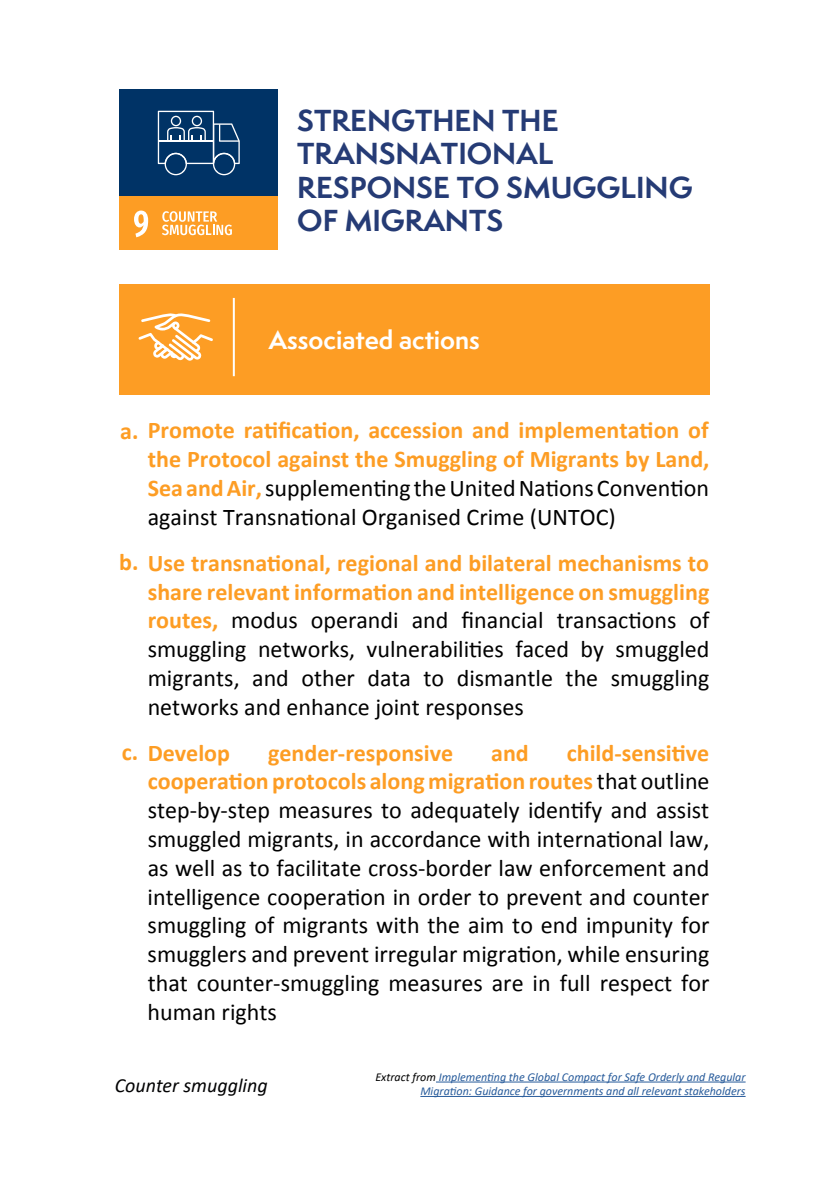
<style>
.page{position:relative;width:840px;height:1191px;background:#fff}
.page>*{position:absolute;margin:0;border:0;box-sizing:border-box;transform-origin:0 0}
.t1{font:700 28px/33.6px "Semplicita Pro";color:#253b75}
.t2{font:24px/28.8px "Calibri";color:#000;text-align:justify}
.t3{font:700 24px/28.8px "Calibri";color:#fd9d24;text-align:justify}
.t4{font:700 24px "Semplicita Pro";color:#fff}
.t5{font:italic 20px "Calibri";color:#020203}
.t6{font:italic 12px/14.4px "Calibri";color:#275b9b;text-align:right}
.s1{font-weight:400;color:#000}
.s2{font-weight:700;color:#fd9d24}
.s3{color:#000}
</style>
<div class="page">
<div style="left:119px;top:89px;width:159px;height:107px;background:#036"></div>
<div style="left:119px;top:196px;width:159px;height:54px;background:#fd9d24"></div>
<svg style="left:134px;top:210px;width:14px;height:27px"></svg>
<svg style="left:162px;top:211px;width:70px;height:24px"></svg>
<svg style="left:158px;top:111px;width:82px;height:64px"></svg>
<div style="left:119px;top:284px;width:590px;height:110px;background:#fd9d24"></div>
<svg style="left:138px;top:313px;width:75px;height:48px"></svg>
<hr style="left:233px;top:298px;width:2px;height:78px;background:#fff">
<hr style="left:436px;top:1081px;width:309px;height:1px;background:#275b9b">
<hr style="left:420px;top:1096px;width:325px;height:1px;background:#275b9b">
<p class="t1" style="left:297px;top:103px;width:396px">STRENGTHEN THE<br>TRANSNATIONAL<br>RESPONSE TO SMUGGLING<br>OF MIGRANTS</p>
<p class="t4" style="left:269px;top:322px;width:212px">Associated actions</p>
<p class="t3" style="left:148px;top:415px;width:563px;text-indent:-28px">a. Promote ratification, accession and implementation of the Protocol against the Smuggling of Migrants by Land, Sea andAir,<span class="s1">supplementing theUnitedNationsConvention against Transnational Organised Crime (UNTOC)</span></p>
<p class="t2" style="left:148px;top:547px;width:563px;text-indent:-29px"><span class="s2">b. Use transnational, regional and bilateral mechanisms to share relevant information and intelligence on smuggling routes,</span> modus operandi and financial transactions of smuggling networks, vulnerabilities faced by smuggled migrants, and other data to dismantle the smuggling networks and enhance joint responses</p>
<p class="t3" style="left:122px;top:737px;width:110px">c. Develop</p>
<p class="t3" style="left:268px;top:737px;width:186px">gender-responsive</p>
<p class="t3" style="left:491px;top:737px;width:39px">and</p>
<p class="t2" style="left:147px;top:737px;width:563px;text-indent:419px"><span class="s2">child-sensitive cooperation protocols along migration routes</span> that outline step-by-step measures to adequately identify and assist smuggled migrants, in accordance with international law, as well as to facilitate cross-border law enforcement and intelligence cooperation in order to prevent and counter smuggling of migrants with the aim to end impunity for smugglers and prevent irregular migration, while ensuring that counter-smuggling measures are in full respect for human rights</p>
<p class="t5" style="left:115px;top:1071px;width:154px">Counter smuggling</p>
<p class="t6" style="left:375px;top:1069px;width:371px"><span class="s3">Extract from</span> Implementing the Global Compact for Safe Orderly and Regular<br>Migration: Guidance for governments and all relevant stakeholders</p>
</div>
